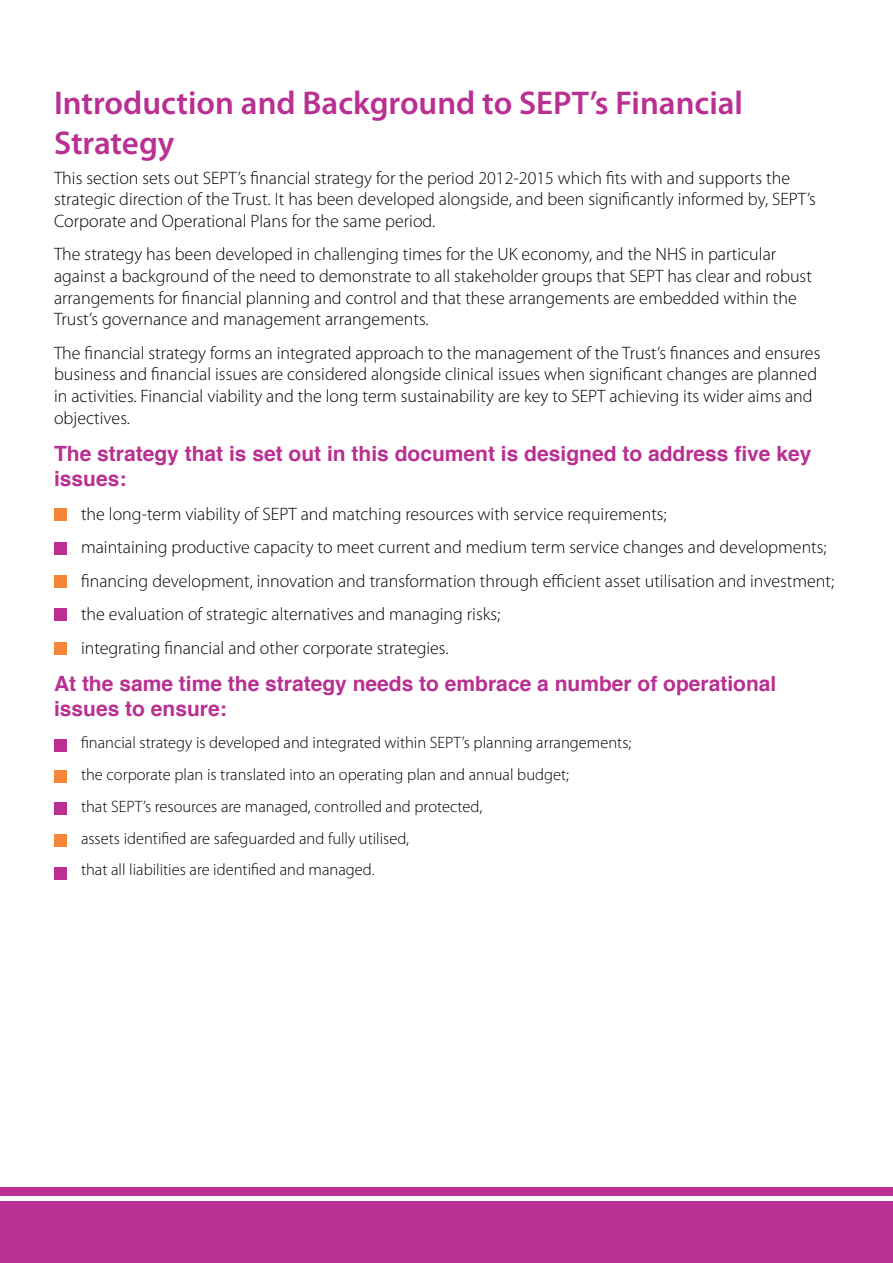
<style>
.page{position:relative;width:893px;height:1263px;background:#fff}
.page>*{position:absolute;margin:0;border:0;box-sizing:border-box;transform-origin:0 0}
.t1{font:600 33px/39.6px "Myriad Pro";color:#b92f92}
.t2{font:700 21px/25.2px "Helvetica";color:#b92f92}
.t3{font:300 18px/21.6px "Myriad Pro";color:#000}
.t4{font:300 16.5px "Myriad Pro";color:#000}
</style>
<div class="page">
<div style="left:0;top:1202px;width:893px;height:61px;background:#b92f92"></div>
<div style="left:0;top:1187px;width:893px;height:9px;background:#b92f92"></div>
<div style="left:54px;top:508px;width:13px;height:13px;background:#f38737"></div>
<div style="left:54px;top:542px;width:13px;height:13px;background:#b92f92"></div>
<div style="left:54px;top:609px;width:13px;height:12px;background:#b92f92"></div>
<div style="left:54px;top:575px;width:13px;height:12px;background:#f38737"></div>
<div style="left:54px;top:642px;width:13px;height:13px;background:#f38737"></div>
<div style="left:54px;top:739px;width:13px;height:12px;background:#b92f92"></div>
<div style="left:54px;top:802px;width:13px;height:13px;background:#b92f92"></div>
<div style="left:54px;top:770px;width:13px;height:12px;background:#f38737"></div>
<div style="left:54px;top:835px;width:13px;height:12px;background:#f38737"></div>
<div style="left:54px;top:867px;width:13px;height:12px;background:#b92f92"></div>
<h1 class="t1" style="left:54px;top:82px;width:690px">Introduction and Background to SEPT’s Financial<br>Strategy</h1>
<p class="t3" style="left:54px;top:167px;width:763px">This section sets out SEPT’s financial strategy for the period 2012-2015 which fits with and supports the strategic direction of the Trust. It has been developed alongside, and been significantly informed by, SEPT’s<br>Corporate and Operational Plans for the same period.</p>
<p class="t3" style="left:54px;top:243px;width:759px">The strategy has been developed in challenging times for the UK economy, and the NHS in particular against a background of the need to demonstrate to all stakeholder groups that SEPT has clear and robust arrangements for financial planning and control and that these arrangements are embedded within the Trust’s governance and management arrangements.</p>
<p class="t3" style="left:54px;top:342px;width:768px">The financial strategy forms an integrated approach to the management of the Trust’s finances and ensures business and financial issues are considered alongside clinical issues when significant changes are planned in activities. Financial viability and the long term sustainability are key to SEPT achieving its wider aims and objectives.</p>
<p class="t2" style="left:54px;top:441px;width:759px">The strategy that is set out in this document is designed to address five key issues:</p>
<p class="t3" style="left:54px;top:503px;width:614px">• the long-term viability of SEPT and matching resources with service requirements;</p>
<p class="t3" style="left:54px;top:536px;width:774px">• maintaining productive capacity to meet current and medium term service changes and developments;</p>
<p class="t3" style="left:54px;top:570px;width:782px">• financing development, innovation and transformation through efficient asset utilisation and investment;</p>
<p class="t3" style="left:54px;top:603px;width:448px">• the evaluation of strategic alternatives and managing risks;</p>
<p class="t3" style="left:54px;top:637px;width:396px">• integrating financial and other corporate strategies.</p>
<p class="t2" style="left:54px;top:671px;width:724px">At the same time the strategy needs to embrace a number of operational issues to ensure:</p>
<p class="t4" style="left:54px;top:733px;width:579px">• financial strategy is developed and integrated within SEPT’s planning arrangements;</p>
<p class="t4" style="left:54px;top:765px;width:517px">• the corporate plan is translated into an operating plan and annual budget;</p>
<p class="t4" style="left:54px;top:796px;width:430px">• that SEPT’s resources are managed, controlled and protected,</p>
<p class="t4" style="left:54px;top:828px;width:357px">• assets identified are safeguarded and fully utilised,</p>
<p class="t4" style="left:54px;top:860px;width:322px">• that all liabilities are identified and managed.</p>
</div>
